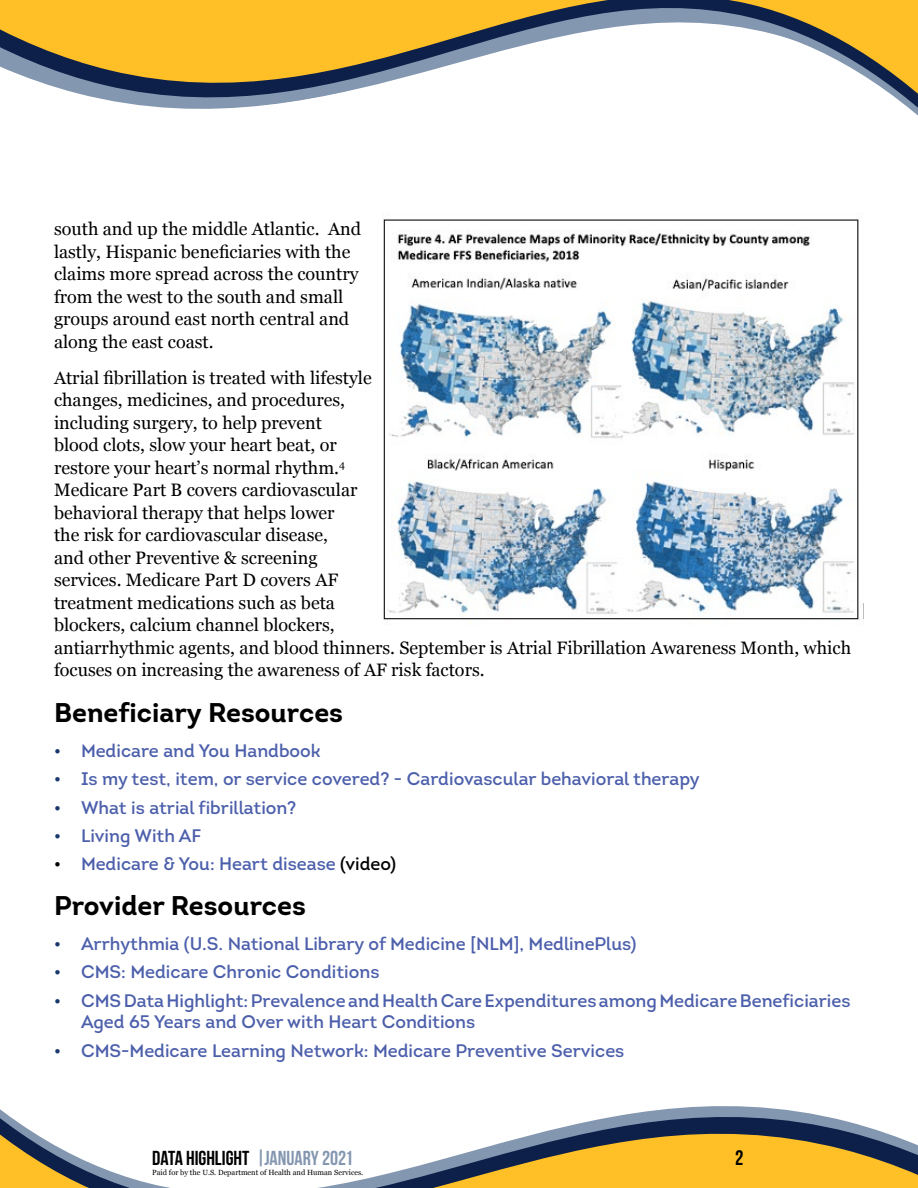
<style>
.page{position:relative;width:918px;height:1188px;background:#fff}
.page>*{position:absolute;margin:0;border:0;box-sizing:border-box;transform-origin:0 0}
.SUBHEAD{font:700 27px "Intro";color:#000}
.t1{font:21px "Bebas Neue";color:#000}
.t2{font:20.25px "Bebas Neue";letter-spacing:-.005em;color:#000}
.BODY{font:18px/22.5px "Georgia";color:#000}
.t3{font:18px/21.6px "Intro";color:#4c5fab}
.t4{font:7.5px "Georgia";color:#000}
.s1{color:#18376c}
.s2{color:#000}
.s3{color:#8497b0}
</style>
<div class="page">
<svg style="left:0;top:1106px;width:918px;height:82px"></svg>
<svg style="left:0;top:0;width:918px;height:116px"></svg>
<img style="left:383px;top:219px;width:481px;height:401px">
<p class="BODY" style="left:54px;top:217px;width:309px">south and up the middle Atlantic. And lastly, Hispanic beneficiaries with the claims more spread across the country from the west to the south and small groups around east north central and along the east coast.</p>
<p class="BODY" style="left:54px;top:365px;width:799px">Atrial fibrillation is treated with lifestyle<br>changes, medicines, and procedures,<br>including surgery, to help prevent<br>blood clots, slow your heart beat, or<br>restore your heart’s normal rhythm.<sup>4<br></sup>Medicare Part B covers cardiovascular<br>behavioral therapy that helps lower<br>the risk for cardiovascular disease,<br>and other Preventive &amp; screening<br>services. Medicare Part D covers AF<br>treatment medications such as beta<br>blockers, calcium channel blockers,<br>antiarrhythmic agents, and blood thinners. September is Atrial Fibrillation Awareness Month, which focuses on increasing the awareness of AF risk factors.</p>
<p class="SUBHEAD" style="left:54px;top:695px;width:291px">Beneficiary Resources</p>
<p class="t3" style="left:54px;top:740px;width:268px"><span class="s1">•</span> Medicare and You Handbook</p>
<p class="t3" style="left:54px;top:768px;width:647px"><span class="s1">•</span> Is my test, item, or service covered? - Cardiovascular behavioral therapy</p>
<p class="t3" style="left:54px;top:797px;width:244px"><span class="s1">•</span> What is atrial fibrillation?</p>
<p class="t3" style="left:54px;top:825px;width:149px"><span class="s1">•</span> Living With AF</p>
<p class="t3" style="left:54px;top:853px;width:344px"><span class="s2">•</span> Medicare &amp; You: Heart disease <span class="s2">(video)</span></p>
<p class="SUBHEAD" style="left:54px;top:888px;width:253px">Provider Resources</p>
<p class="t3" style="left:54px;top:933px;width:584px"><span class="s1">•</span> Arrhythmia (U.S. National Library of Medicine [NLM], MedlinePlus)</p>
<p class="t3" style="left:54px;top:961px;width:327px"><span class="s1">•</span> CMS: Medicare Chronic Conditions</p>
<p class="t3" style="left:81px;top:990px;width:771px;text-indent:-27px"><span class="s1">•</span> CMS Data Highlight: Prevalence and Health Care Expenditures among Medicare Beneficiaries<br>Aged 65 Years and Over with Heart Conditions</p>
<p class="t3" style="left:54px;top:1040px;width:572px"><span class="s1">•</span> CMS-Medicare Learning Network: Medicare Preventive Services</p>
<p class="t2" style="left:152px;top:1147px;width:203px">DATA HIGHLIGHT <span class="s3">|JANUARY 2021</span></p>
<p class="t1" style="left:735px;top:1146px;width:10px">2</p>
<p class="t4" style="left:152px;top:1167px;width:213px">Paid for by the U.S. Department of Health and Human Services.</p>
</div>
